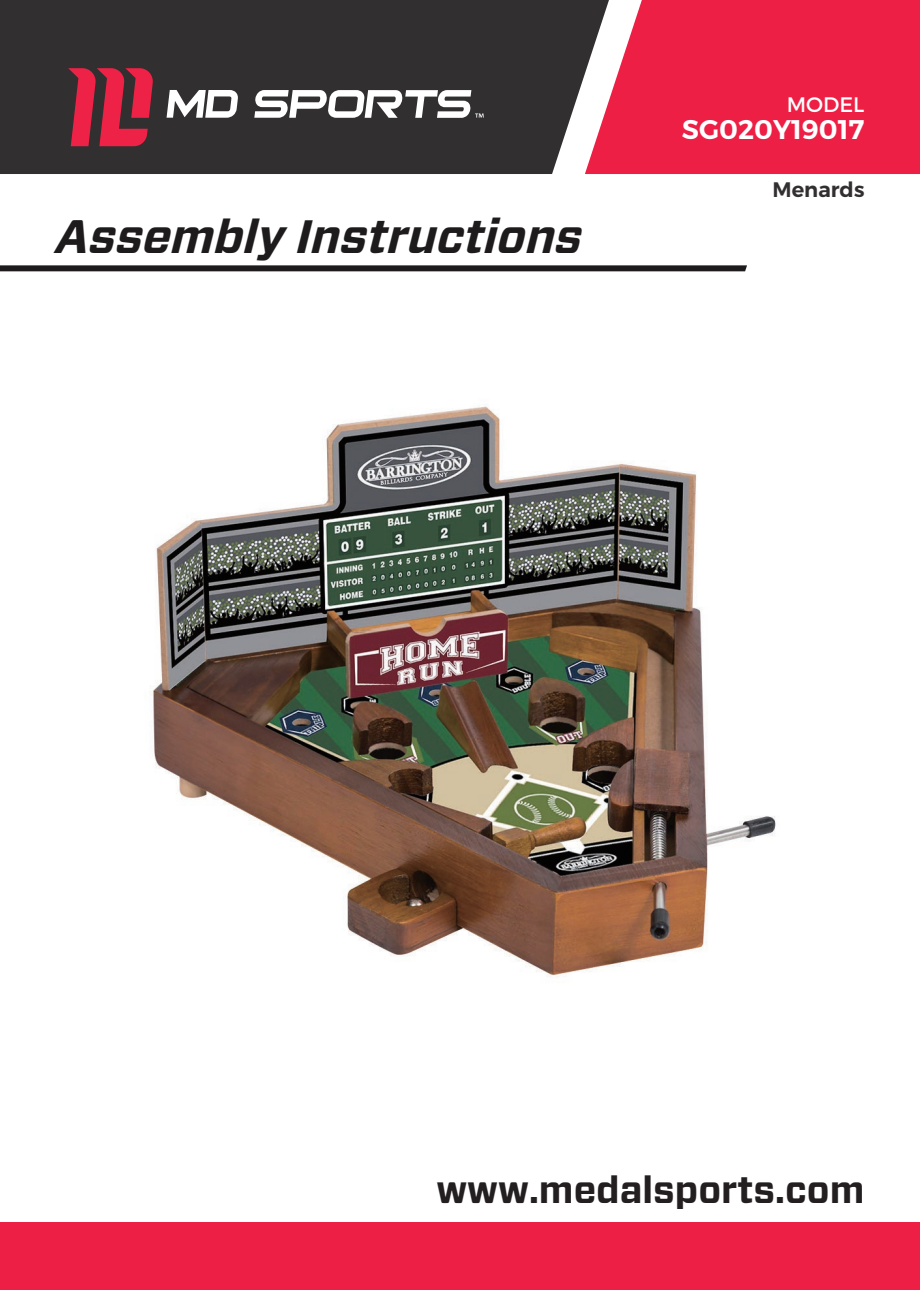
<style>
.page{position:relative;width:920px;height:1290px;background:#fff}
.page>*{position:absolute;margin:0;border:0;box-sizing:border-box;transform-origin:0 0}
.t1{font:italic 700 46.8px "Vitesse Sans";color:#1e1b1c}
.t2{font:700 37.5px "Vitesse Sans";color:#231f20}
.t3{font:600 27px "Montserrat";color:#fff}
.t4{font:600 21px "Montserrat";color:#312f30}
.t5{font:21px "Montserrat";color:#fff}
</style>
<div class="page">
<div style="left:0;top:0;width:585px;height:174px;background:#312f30"></div>
<svg style="left:585px;top:0;width:335px;height:174px;background:#eb2e51"></svg>
<svg style="left:0;top:265px;width:747px;height:6px;background:#2b2929"></svg>
<div style="left:0;top:1222px;width:920px;height:68px;background:#ed1f45"></div>
<svg style="left:167px;top:90px;width:71px;height:28px"></svg>
<svg style="left:254px;top:90px;width:230px;height:28px"></svg>
<svg style="left:68px;top:68px;width:86px;height:78px;background:#a4263d"></svg>
<img style="left:152px;top:406px;width:624px;height:571px">
<p class="t5" style="left:787px;top:92px;width:79px">MODEL</p>
<p class="t3" style="left:682px;top:112px;width:184px">SG020Y19017</p>
<p class="t1" style="left:56px;top:205px;width:528px">Assembly Instructions</p>
<p class="t4" style="left:772px;top:177px;width:93px">Menards</p>
<p class="t2" style="left:436px;top:1165px;width:429px">www.medalsports.com</p>
</div>
